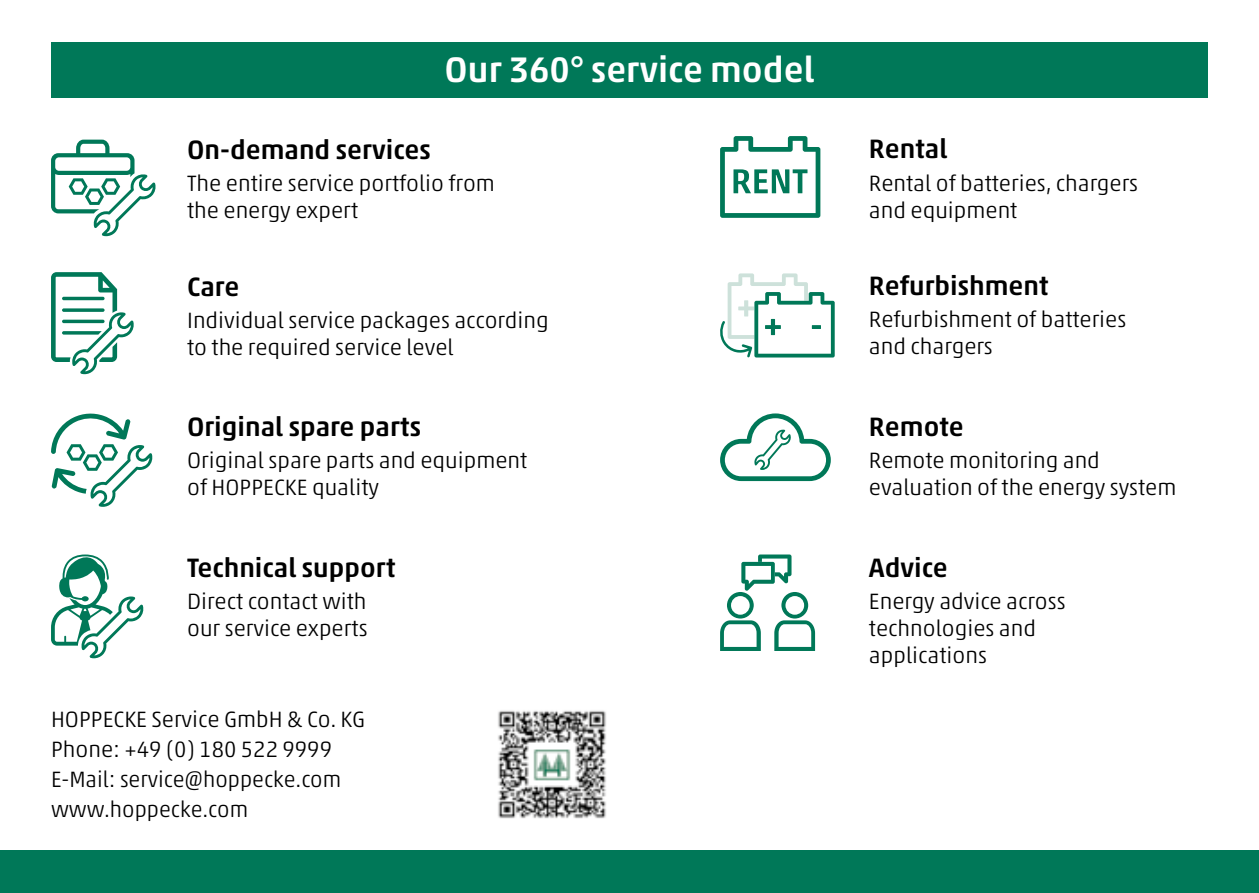
<style>
.page{position:relative;width:1259px;height:893px;background:#fff}
.page>*{position:absolute;margin:0;border:0;box-sizing:border-box;transform-origin:0 0}
.t1{font:500 36px "Akko Pro";color:#fff}
.t2{font:500 27px "Akko Pro";color:#000}
.t3{font:300 22.5px/27px "Akko Pro";color:#000}
</style>
<div class="page">
<div style="left:51px;top:43px;width:1157px;height:55px;background:#007858"></div>
<div style="left:0;top:850px;width:1259px;height:43px;background:#007858"></div>
<svg style="left:51px;top:140px;width:105px;height:96px"></svg>
<svg style="left:51px;top:272px;width:83px;height:102px"></svg>
<svg style="left:51px;top:414px;width:101px;height:93px"></svg>
<svg style="left:51px;top:554px;width:92px;height:104px"></svg>
<svg style="left:720px;top:136px;width:100px;height:82px"></svg>
<svg style="left:720px;top:273px;width:114px;height:84px"></svg>
<svg style="left:720px;top:413px;width:111px;height:68px"></svg>
<svg style="left:720px;top:554px;width:95px;height:97px"></svg>
<img style="left:498px;top:710px;width:108px;height:109px">
<h1 class="t1" style="left:444px;top:48px;width:371px">Our 360° service model</h1>
<p class="t2" style="left:187px;top:133px;width:245px">On-demand services</p>
<p class="t3" style="left:187px;top:169px;width:309px">The entire service portfolio from the energy expert</p>
<p class="t2" style="left:187px;top:270px;width:54px">Care</p>
<p class="t3" style="left:187px;top:306px;width:363px">Individual service packages according to the required service level</p>
<p class="t2" style="left:187px;top:410px;width:235px">Original spare parts</p>
<p class="t3" style="left:187px;top:447px;width:341px">Original spare parts and equipment of HOPPECKE quality</p>
<p class="t2" style="left:187px;top:551px;width:210px">Technical support</p>
<p class="t3" style="left:187px;top:588px;width:182px">Direct contact with our service experts</p>
<p class="t3" style="left:51px;top:704px;width:315px;line-height:30px">HOPPECKE Service GmbH &amp; Co. KG<br>Phone: +49 (0) 180 522 9999<br>E-Mail: service@hoppecke.com www.hoppecke.com</p>
<p class="t2" style="left:869px;top:133px;width:80px">Rental</p>
<p class="t3" style="left:869px;top:169px;width:271px">Rental of batteries, chargers and equipment</p>
<p class="t2" style="left:869px;top:269px;width:181px">Refurbishment</p>
<p class="t3" style="left:869px;top:305px;width:259px">Refurbishment of batteries and chargers</p>
<p class="t2" style="left:869px;top:410px;width:96px">Remote</p>
<p class="t3" style="left:869px;top:447px;width:309px">Remote monitoring and evaluation of the energy system</p>
<p class="t2" style="left:869px;top:551px;width:80px">Advice</p>
<p class="t3" style="left:869px;top:588px;width:198px">Energy advice across technologies and applications</p>
</div>
